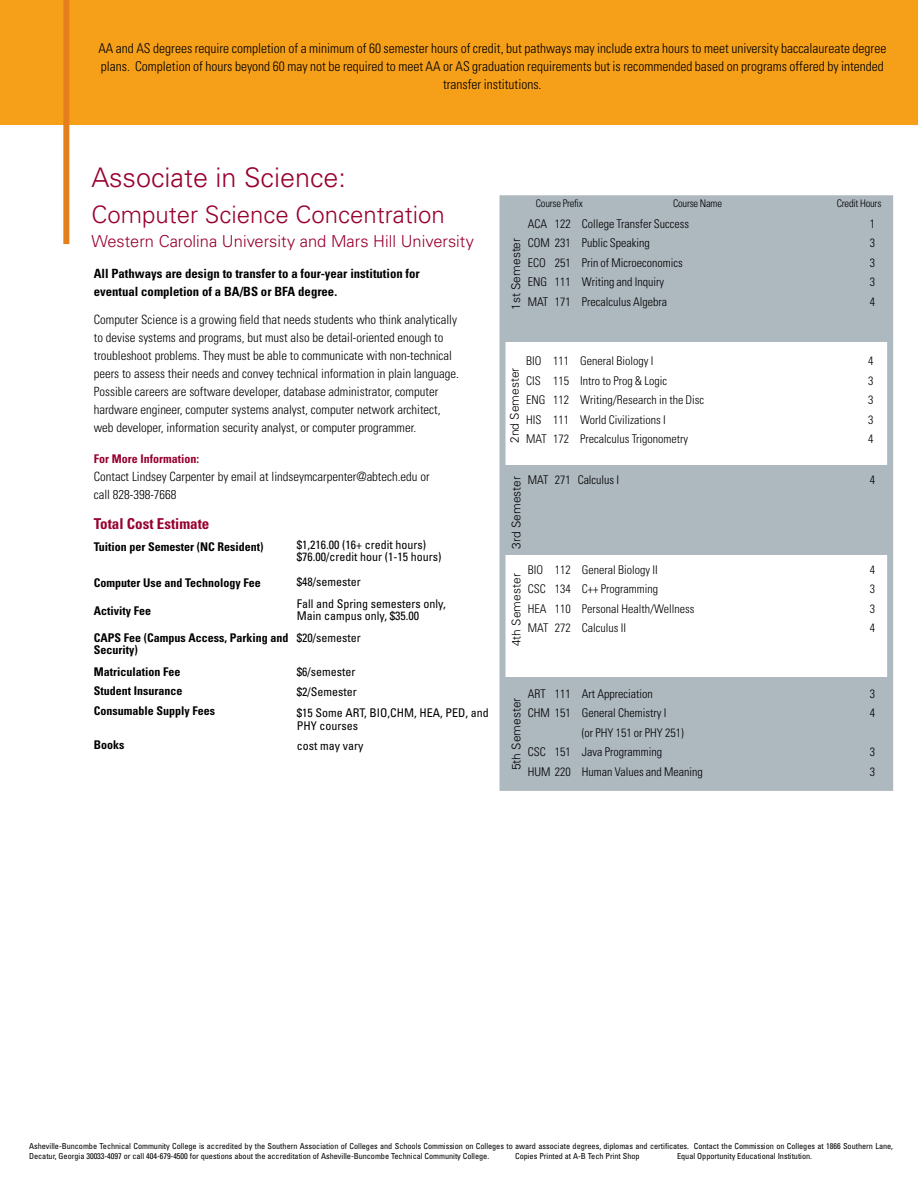
<style>
.page{position:relative;width:918px;height:1188px;background:#fff}
.page>*{position:absolute;margin:0;border:0;box-sizing:border-box;transform-origin:0 0}
._14a_Program_H2{font:300 27px "Univers LT Std";color:#98002e}
._14a_Program_H2-2{font:300 24px "Univers LT Std";color:#98002e}
._14a_Program_H2-3{font:300 16.5px "Univers LT Std";color:#98002e}
._14a_Program_H2-4{font:700 condensed 15px "Univers LT Std";color:#98002e}
._03_-_description_no{font:300 condensed 13.5px/18px "Univers LT Std";color:#000;text-align:center}
._14a_Program_H2-5{font:300 condensed 12.75px/18px "Univers LT Std";color:#000}
._14a_Program_H2-6{font:700 condensed 12.75px/18px "Univers LT Std";color:#000}
._03_-_description_no-2{font:300 condensed 12px "Univers LT Std";color:#000}
._14a_Program_H2-7{font:condensed 12px/12px "Univers LT Std";color:#000}
._14a_Program_H2-8{font:700 condensed 12px/12px "Univers LT Std";color:#000}
._14a_Program_H2-9{font:300 12px "Univers LT Std";color:#000}
._14a_Program_H2-10{font:700 condensed 12px "Univers LT Std";color:#98002e}
._03_-_description_no-3{font:300 condensed 10.5px "Univers LT Std";letter-spacing:-.02em;color:#000}
.t1{font:condensed 8.25px/9.9px "Univers LT Std";letter-spacing:-.005em;color:#000}
</style>
<div class="page">
<div style="left:0;top:0;width:918px;height:125px;background:#f6a01a"></div>
<div style="left:63px;top:0;width:6px;height:244px;background:#e37f1c"></div>
<div style="left:500px;top:195px;width:393px;height:596px;border:6px solid #adb8bf"></div>
<div style="left:502px;top:465px;width:391px;height:90px;background:#adb8bf"></div>
<div style="left:502px;top:198px;width:391px;height:144px;background:#adb8bf"></div>
<div style="left:502px;top:677px;width:391px;height:112px;background:#adb8bf"></div>
<p class="_03_-_description_no" style="left:98px;top:40px;width:789px">AA and AS degrees require completion of a minimum of 60 semester hours of credit, but pathways may include extra hours to meet university baccalaureate degree plans. Completion of hours beyond 60 may not be required to meet AA or AS graduation requirements but is recommended based on programs offered by intended transfer institutions.</p>
<p class="_14a_Program_H2" style="left:92px;top:161px;width:256px">Associate in Science:</p>
<p class="_14a_Program_H2-2" style="left:92px;top:200px;width:355px">Computer Science Concentration</p>
<p class="_14a_Program_H2-3" style="left:92px;top:231px;width:384px">Western Carolina University and Mars Hill University</p>
<p class="_14a_Program_H2-6" style="left:94px;top:265px;width:328px">All Pathways are design to transfer to a four-year institution for eventual completion of a BA/BS or BFA degree.</p>
<p class="_14a_Program_H2-5" style="left:94px;top:310px;width:367px">Computer Science is a growing field that needs students who think analytically to devise systems and programs, but must also be detail-oriented enough to troubleshoot problems. They must be able to communicate with non-technical peers to assess their needs and convey technical information in plain language.<br>Possible careers are software developer, database administrator, computer hardware engineer, computer systems analyst, computer network architect, web developer, information security analyst, or computer programmer.</p>
<p class="_14a_Program_H2-10" style="left:94px;top:452px;width:107px">For More Information:</p>
<p class="_14a_Program_H2-5" style="left:94px;top:468px;width:337px">Contact Lindsey Carpenter by email at lindseymcarpenter@abtech.edu or call 828-398-7668</p>
<p class="_14a_Program_H2-4" style="left:94px;top:515px;width:117px">Total Cost Estimate</p>
<p class="_14a_Program_H2-8" style="left:94px;top:541px;width:171px">Tuition per Semester (NC Resident)</p>
<p class="_14a_Program_H2-8" style="left:94px;top:577px;width:169px">Computer Use and Technology Fee</p>
<p class="_14a_Program_H2-8" style="left:94px;top:605px;width:59px">Activity Fee</p>
<p class="_14a_Program_H2-8" style="left:94px;top:632px;width:196px">CAPS Fee (Campus Access, Parking and<br>Security)</p>
<p class="_14a_Program_H2-8" style="left:94px;top:665px;width:88px">Matriculation Fee</p>
<p class="_14a_Program_H2-8" style="left:94px;top:684px;width:90px">Student Insurance</p>
<p class="_14a_Program_H2-8" style="left:94px;top:704px;width:123px">Consumable Supply Fees</p>
<p class="_14a_Program_H2-8" style="left:94px;top:738px;width:32px">Books</p>
<p class="_14a_Program_H2-7" style="left:297px;top:538px;width:146px">$1,216.00 (16+ credit hours) $76.00/credit hour (1-15 hours)</p>
<p class="_14a_Program_H2-7" style="left:297px;top:576px;width:65px">$48/semester</p>
<p class="_14a_Program_H2-7" style="left:297px;top:598px;width:150px">Fall and Spring semesters only,<br>Main campus only, $35.00</p>
<p class="_14a_Program_H2-7" style="left:297px;top:632px;width:65px">$20/semester</p>
<p class="_14a_Program_H2-7" style="left:297px;top:666px;width:60px">$6/semester</p>
<p class="_14a_Program_H2-7" style="left:297px;top:686px;width:61px">$2/Semester</p>
<p class="_14a_Program_H2-7" style="left:297px;top:705px;width:194px;line-height:13.5px">$15 Some ART, BIO,CHM, HEA, PED, and<br>PHY courses</p>
<p class="_14a_Program_H2-7" style="left:297px;top:740px;width:68px">cost may vary</p>
<p class="_03_-_description_no-3" style="left:536px;top:197px;width:48px">Course Prefix</p>
<p class="_03_-_description_no-3" style="left:673px;top:197px;width:50px">Course Name</p>
<p class="_03_-_description_no-3" style="left:837px;top:197px;width:46px">Credit Hours</p>
<p class="_03_-_description_no-2" style="left:528px;top:216px;width:163px">ACA 122 College Transfer Success</p>
<p class="_03_-_description_no-2" style="left:870px;top:216px;width:7px">1</p>
<p class="_03_-_description_no-2" style="left:528px;top:236px;width:124px">COM 231 Public Speaking</p>
<p class="_03_-_description_no-2" style="left:870px;top:236px;width:7px">3</p>
<p class="_03_-_description_no-2" style="left:528px;top:255px;width:157px">ECO 251 Prin of Microeconomics</p>
<p class="_03_-_description_no-2" style="left:870px;top:255px;width:7px">3</p>
<p class="_03_-_description_no-2" style="left:528px;top:275px;width:138px">ENG 111 Writing and Inquiry</p>
<p class="_03_-_description_no-2" style="left:870px;top:275px;width:7px">3</p>
<p class="_03_-_description_no-2" style="left:528px;top:294px;width:141px">MAT 171 Precalculus Algebra</p>
<p class="_03_-_description_no-2" style="left:870px;top:294px;width:7px">4</p>
<p class="_14a_Program_H2-9" style="left:509px;top:310px;width:74px;rotate:-90deg">1st Semester</p>
<p class="_03_-_description_no-2" style="left:526px;top:354px;width:129px">BIO 111 General Biology I</p>
<p class="_03_-_description_no-2" style="left:868px;top:354px;width:7px">4</p>
<p class="_03_-_description_no-2" style="left:526px;top:373px;width:143px">CIS 115 Intro to Prog &amp; Logic</p>
<p class="_03_-_description_no-2" style="left:868px;top:373px;width:7px">3</p>
<p class="_03_-_description_no-2" style="left:526px;top:393px;width:180px">ENG 112 Writing/Research in the Disc</p>
<p class="_03_-_description_no-2" style="left:868px;top:393px;width:7px">3</p>
<p class="_03_-_description_no-2" style="left:526px;top:412px;width:141px">HIS 111 World Civilizations I</p>
<p class="_03_-_description_no-2" style="left:868px;top:412px;width:7px">3</p>
<p class="_03_-_description_no-2" style="left:526px;top:432px;width:163px">MAT 172 Precalculus Trigonometry</p>
<p class="_03_-_description_no-2" style="left:868px;top:432px;width:7px">4</p>
<p class="_03_-_description_no-2" style="left:528px;top:472px;width:93px">MAT 271 Calculus I</p>
<p class="_03_-_description_no-2" style="left:870px;top:472px;width:7px">4</p>
<p class="_14a_Program_H2-9" style="left:507px;top:443px;width:77px;rotate:-90deg">2nd Semester</p>
<p class="_14a_Program_H2-9" style="left:509px;top:549px;width:74px;rotate:-90deg">3rd Semester</p>
<p class="_14a_Program_H2-9" style="left:509px;top:646px;width:74px;rotate:-90deg">4th Semester</p>
<p class="_03_-_description_no-2" style="left:528px;top:562px;width:131px">BIO 112 General Biology II</p>
<p class="_03_-_description_no-2" style="left:870px;top:562px;width:7px">4</p>
<p class="_03_-_description_no-2" style="left:528px;top:582px;width:132px">CSC 134 C++ Programming</p>
<p class="_03_-_description_no-2" style="left:870px;top:582px;width:7px">3</p>
<p class="_03_-_description_no-2" style="left:528px;top:601px;width:168px">HEA 110 Personal Health/Wellness</p>
<p class="_03_-_description_no-2" style="left:870px;top:601px;width:7px">3</p>
<p class="_03_-_description_no-2" style="left:528px;top:621px;width:100px">MAT 272 Calculus II</p>
<p class="_03_-_description_no-2" style="left:870px;top:621px;width:7px">4</p>
<p class="_03_-_description_no-2" style="left:528px;top:686px;width:126px">ART 111 Art Appreciation</p>
<p class="_03_-_description_no-2" style="left:870px;top:686px;width:7px">3</p>
<p class="_03_-_description_no-2" style="left:528px;top:706px;width:140px">CHM 151 General Chemistry I</p>
<p class="_03_-_description_no-2" style="left:870px;top:706px;width:7px">4</p>
<p class="_03_-_description_no-2" style="left:582px;top:725px;width:103px">(or PHY 151 or PHY 251)</p>
<p class="_03_-_description_no-2" style="left:528px;top:745px;width:136px">CSC 151 Java Programming</p>
<p class="_03_-_description_no-2" style="left:870px;top:745px;width:7px">3</p>
<p class="_03_-_description_no-2" style="left:528px;top:764px;width:176px">HUM 220 Human Values and Meaning</p>
<p class="_03_-_description_no-2" style="left:870px;top:764px;width:7px">3</p>
<p class="_14a_Program_H2-9" style="left:509px;top:770px;width:74px;rotate:-90deg">5th Semester</p>
<p class="t1" style="left:29px;top:1141px;width:865px">Asheville-Buncombe Technical Community College is accredited by the Southern Association of Colleges and Schools Commission on Colleges to award associate degrees, diplomas and certificates. Contact the Commission on Colleges at 1866 Southern Lane,<br>Decatur, Georgia 30033-4097 or call 404-679-4500 for questions about the accreditation of Asheville-Buncombe Technical Community College.</p>
<p class="t1" style="left:515px;top:1151px;width:126px">Copies Printed at A-B Tech Print Shop</p>
<p class="t1" style="left:677px;top:1151px;width:136px">Equal Opportunity Educational Institution.</p>
</div>
